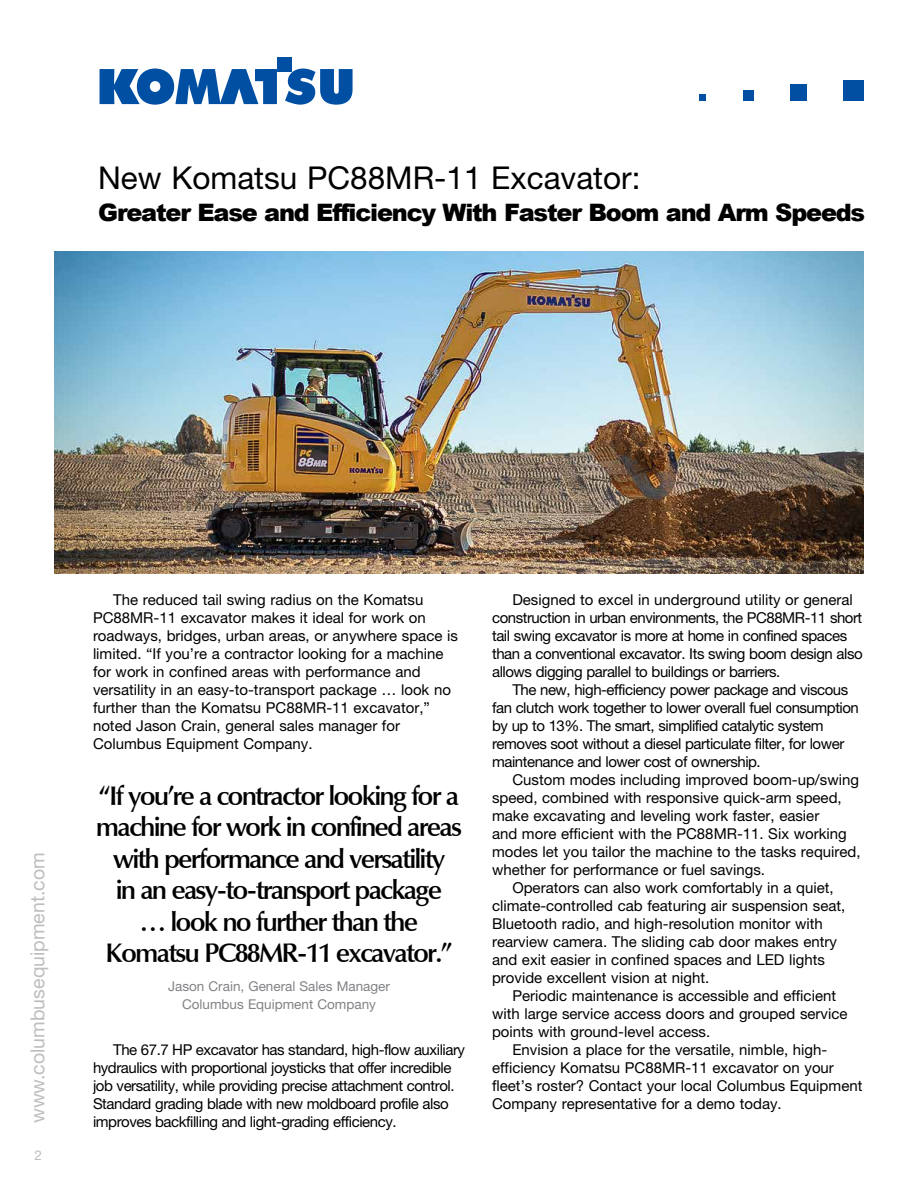
<style>
.page{position:relative;width:918px;height:1188px;background:#fff}
.page>*{position:absolute;margin:0;border:0;box-sizing:border-box;transform-origin:0 0}
.t1{font:31.5px "Helvetica Neue LT Std";color:#000}
.t2{font:600 27px/31.5px "Optima LT";letter-spacing:-.07em;color:#000;text-align:center}
.t3{font:900 24px "Arial";letter-spacing:-.05em;color:#000}
.t4{font:19.5px "Helvetica Neue LT Std";color:#bcbec0}
.t5{font:15px/18px "Helvetica Neue LT Std";color:#000}
.t6{font:15px/18px "Helvetica Neue LT Std";letter-spacing:-.03em;color:#000}
.t7{font:13.5px/18px "Helvetica Neue LT Std";color:#808285;text-align:center}
.t8{font:13.5px "Helvetica Neue LT Std";color:#bcbec0}
</style>
<div class="page">
<img style="left:54px;top:252px;width:810px;height:321px">
<div style="left:844px;top:80px;width:20px;height:21px;background:#004fa3"></div>
<div style="left:791px;top:85px;width:16px;height:16px;background:#004fa3"></div>
<div style="left:699px;top:94px;width:7px;height:7px;background:#004fa3"></div>
<div style="left:743px;top:90px;width:11px;height:11px;background:#004fa3"></div>
<svg style="left:100px;top:69px;width:177px;height:36px"></svg>
<svg style="left:285px;top:69px;width:67px;height:36px"></svg>
<div style="left:277px;top:58px;width:14px;height:14px;background:#004fa3"></div>
<h1 class="t1" style="left:98px;top:159px;width:544px">New Komatsu PC88MR-11 Excavator:</h1>
<h3 class="t3" style="left:98px;top:195px;width:769px">Greater Ease and Efficiency With Faster Boom and Arm Speeds</h3>
<h3 class="t4" style="left:26px;top:1123px;width:272px;rotate:-90deg">www.columbusequipment.com</h3>
<p class="t8" style="left:35px;top:1148px;width:9px">2</p>
<p class="t5" style="left:93px;top:590px;width:366px;text-indent:20px">The reduced tail swing radius on the Komatsu PC88MR-11 excavator makes it ideal for work on roadways, bridges, urban areas, or anywhere space is limited. “If you’re a contractor looking for a machine for work in confined areas with performance and versatility in an easy-to-transport package … look no further than the Komatsu PC88MR-11 excavator,” noted Jason Crain, general sales manager for Columbus Equipment Company.</p>
<h2 class="t2" style="left:96px;top:780px;width:368px">“If you’re a contractor looking for a machine for work in confined areas with performance and versatility<br>in an easy-to-transport package<br>… look no further than the<br>Komatsu PC88MR-11 excavator.”</h2>
<p class="t7" style="left:168px;top:977px;width:223px">Jason Crain, General Sales Manager<br>Columbus Equipment Company</p>
<p class="t6" style="left:93px;top:1040px;width:374px;text-indent:20px">The 67.7 HP excavator has standard, high-flow auxiliary hydraulics with proportional joysticks that offer incredible job versatility, while providing precise attachment control.<br>Standard grading blade with new moldboard profile also improves backfilling and light-grading efficiency.</p>
<p class="t6" style="left:492px;top:590px;width:372px;text-indent:20px">Designed to excel in underground utility or general construction in urban environments, the PC88MR-11 short tail swing excavator is more at home in confined spaces than a conventional excavator. Its swing boom design also allows digging parallel to buildings or barriers.</p>
<p class="t6" style="left:492px;top:680px;width:368px;text-indent:20px">The new, high-efficiency power package and viscous fan clutch work together to lower overall fuel consumption by up to 13%. The smart, simplified catalytic system removes soot without a diesel particulate filter, for lower maintenance and lower cost of ownership.</p>
<p class="t5" style="left:512px;top:770px;width:348px">Custom modes including improved boom-up/swing</p>
<p class="t5" style="left:492px;top:788px;width:351px">speed, combined with responsive quick-arm speed,</p>
<p class="t5" style="left:492px;top:806px;width:329px">make excavating and leveling work faster, easier</p>
<p class="t5" style="left:492px;top:824px;width:356px">and more efficient with the PC88MR-11. Six working</p>
<p class="t5" style="left:492px;top:842px;width:370px">modes let you tailor the machine to the tasks required,</p>
<p class="t5" style="left:492px;top:860px;width:274px">whether for performance or fuel savings.</p>
<p class="t5" style="left:512px;top:878px;width:323px">Operators can also work comfortably in a quiet,</p>
<p class="t5" style="left:492px;top:896px;width:355px">climate-controlled cab featuring air suspension seat,</p>
<p class="t5" style="left:492px;top:914px;width:332px">Bluetooth radio, and high-resolution monitor with</p>
<p class="t5" style="left:492px;top:932px;width:346px">rearview camera. The sliding cab door makes entry</p>
<p class="t5" style="left:492px;top:950px;width:334px">and exit easier in confined spaces and LED lights</p>
<p class="t5" style="left:492px;top:968px;width:219px">provide excellent vision at night.</p>
<p class="t5" style="left:512px;top:986px;width:325px">Periodic maintenance is accessible and efficient</p>
<p class="t5" style="left:492px;top:1004px;width:357px">with large service access doors and grouped service</p>
<p class="t5" style="left:492px;top:1022px;width:220px">points with ground-level access.</p>
<p class="t5" style="left:512px;top:1040px;width:316px">Envision a place for the versatile, nimble, high-</p>
<p class="t5" style="left:492px;top:1058px;width:343px">efficiency Komatsu PC88MR-11 excavator on your</p>
<p class="t5" style="left:492px;top:1076px;width:372px">fleet’s roster? Contact your local Columbus Equipment</p>
<p class="t5" style="left:492px;top:1094px;width:291px">Company representative for a demo today.</p>
</div>
